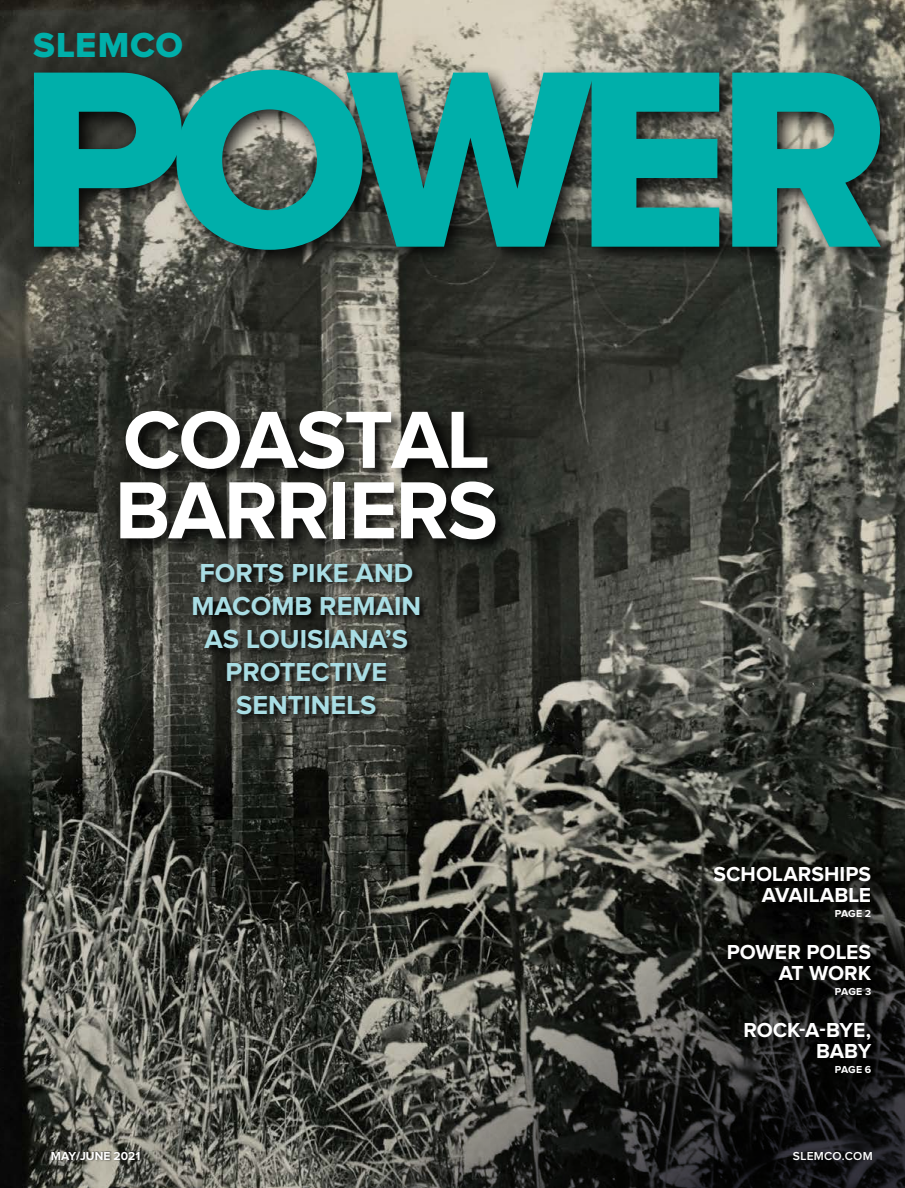
<style>
.page{position:relative;width:905px;height:1188px;background:#fff}
.page>*{position:absolute;margin:0;border:0;box-sizing:border-box;transform-origin:0 0}
.t1{font:261px "Proxima Nova Extrabld";letter-spacing:-.065em;color:#00afaa}
.t2{font:700 84px/70.5px "Proxima Nova";letter-spacing:-.025em;color:#fff}
.t3{font:36px "Proxima Nova Extrabld";letter-spacing:.025em;color:#00afaa}
.t4{font:700 27px/33px "Proxima Nova";color:#a9dde4;text-align:center}
.t5{font:700 21px/21px "Proxima Nova";color:#fff;text-align:right}
.t6{font:700 12px "Proxima Nova";color:#fff}
.t7{font:600 12px "Proxima Nova";letter-spacing:.02em;color:#fff}
.t8{font:700 10.5px "Proxima Nova";letter-spacing:-.005em;color:#fff}
</style>
<div class="page">
<img style="left:0;top:0;width:904px;height:775px">
<svg style="left:0;top:775px;width:904px;height:413px;background:#40413b"></svg>
<div style="left:51px;top:1151px;width:91px;height:12px;background:#000;opacity:.8"></div>
<div style="left:26px;top:62px;width:875px;height:210px;background:#000;opacity:.83"></div>
<div style="left:716px;top:869px;width:173px;height:223px;background:#000;opacity:.75"></div>
<div style="left:118px;top:409px;width:393px;height:145px;background:#000;opacity:.75"></div>
<div style="left:191px;top:563px;width:237px;height:160px;background:#000;opacity:.9"></div>
<h3 class="t3" style="left:33px;top:28px;width:151px">SLEMCO</h3>
<h1 class="t1" style="left:18px;top:40px;width:872px">POWER</h1>
<h2 class="t2" style="left:115px;top:408px;width:384px">COASTAL<br>BARRIERS</h2>
<p class="t4" style="left:191px;top:558px;width:231px">FORTS PIKE AND<br>MACOMB REMAIN<br>AS LOUISIANA’S<br>PROTECTIVE<br>SENTINELS</p>
<p class="t6" style="left:51px;top:1150px;width:91px">MAY/JUNE 2021</p>
<p class="t5" style="left:713px;top:864px;width:159px">SCHOLARSHIPS<br>AVAILABLE</p>
<p class="t8" style="left:834px;top:909px;width:38px">PAGE 2</p>
<p class="t5" style="left:726px;top:942px;width:146px">POWER POLES<br>AT WORK</p>
<p class="t8" style="left:834px;top:987px;width:38px">PAGE 3</p>
<p class="t5" style="left:743px;top:1020px;width:129px">ROCK-A-BYE,<br>BABY</p>
<p class="t8" style="left:834px;top:1065px;width:38px">PAGE 6</p>
<p class="t7" style="left:793px;top:1150px;width:81px">SLEMCO.COM</p>
</div>
